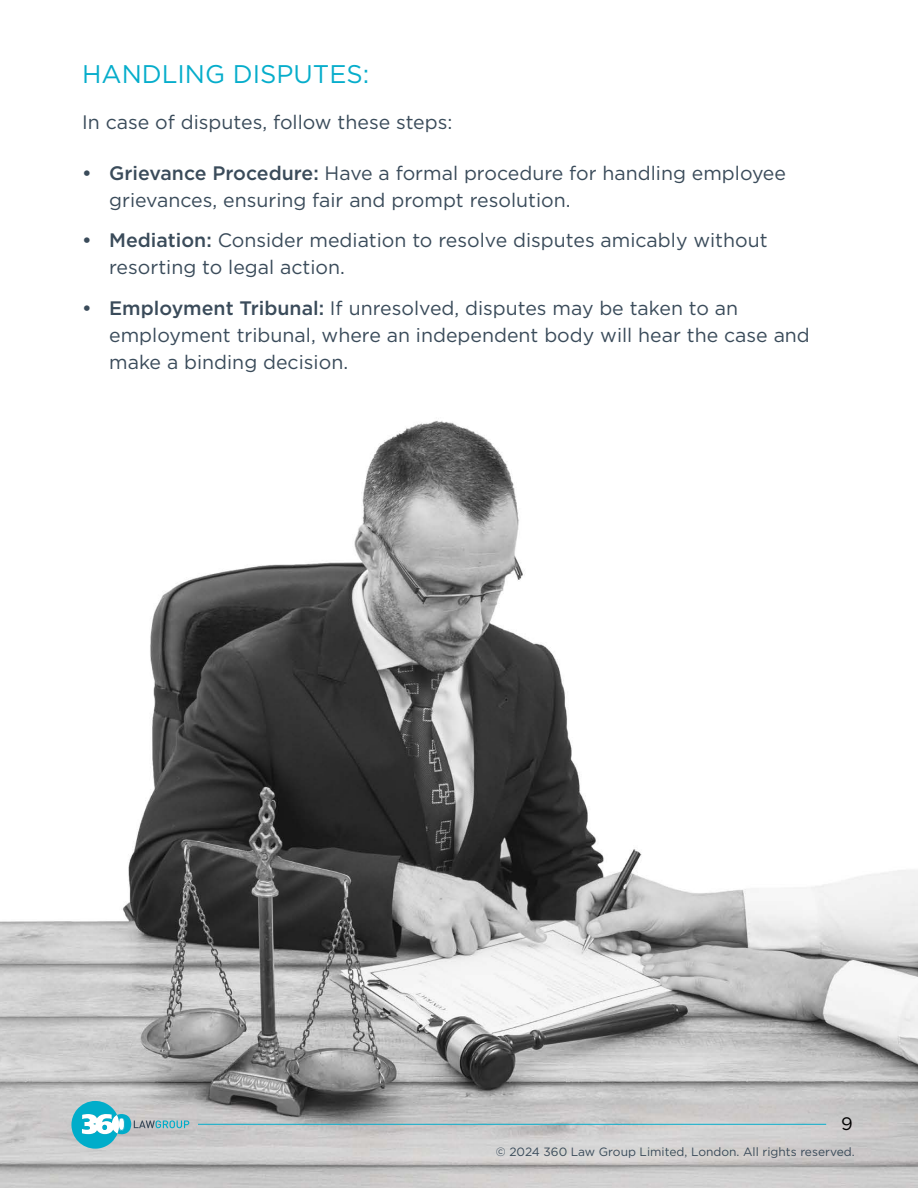
<style>
.page{position:relative;width:918px;height:1188px;background:#fff}
.page>*{position:absolute;margin:0;border:0;box-sizing:border-box;transform-origin:0 0}
.t1{font:25.5px "Gotham";color:#06adcb}
.t2{font:19.5px/27px "Gotham";color:#3a4b5a}
.t3{font:18px "Gotham";color:#000}
.t4{font:12px "Gotham";color:#3a4b5a}
.s1{font-weight:500}
</style>
<div class="page">
<img style="left:0;top:421px;width:918px;height:767px">
<svg style="left:71px;top:1101px;width:118px;height:48px;background:#97c4cc"></svg>
<hr style="left:198px;top:1124px;width:628px;height:1px;background:#06adcb">
<h1 class="t1" style="left:82px;top:57px;width:289px">HANDLING DISPUTES:</h1>
<p class="t2" style="left:82px;top:108px;width:372px">In case of disputes, follow these steps:</p>
<p class="t2" style="left:109px;top:159px;width:678px;text-indent:-27px"><span class="s1">• Grievance Procedure:</span> Have a formal procedure for handling employee grievances, ensuring fair and prompt resolution.</p>
<p class="t2" style="left:109px;top:226px;width:660px;text-indent:-27px"><span class="s1">• Mediation:</span> Consider mediation to resolve disputes amicably without resorting to legal action.</p>
<p class="t2" style="left:109px;top:294px;width:702px;text-indent:-27px"><span class="s1">• Employment Tribunal:</span> If unresolved, disputes may be taken to an employment tribunal, where an independent body will hear the case and make a binding decision.</p>
<p class="t3" style="left:841px;top:1112px;width:13px">9</p>
<p class="t4" style="left:496px;top:1144px;width:360px">© 2024 360 Law Group Limited, London. All rights reserved.</p>
</div>
